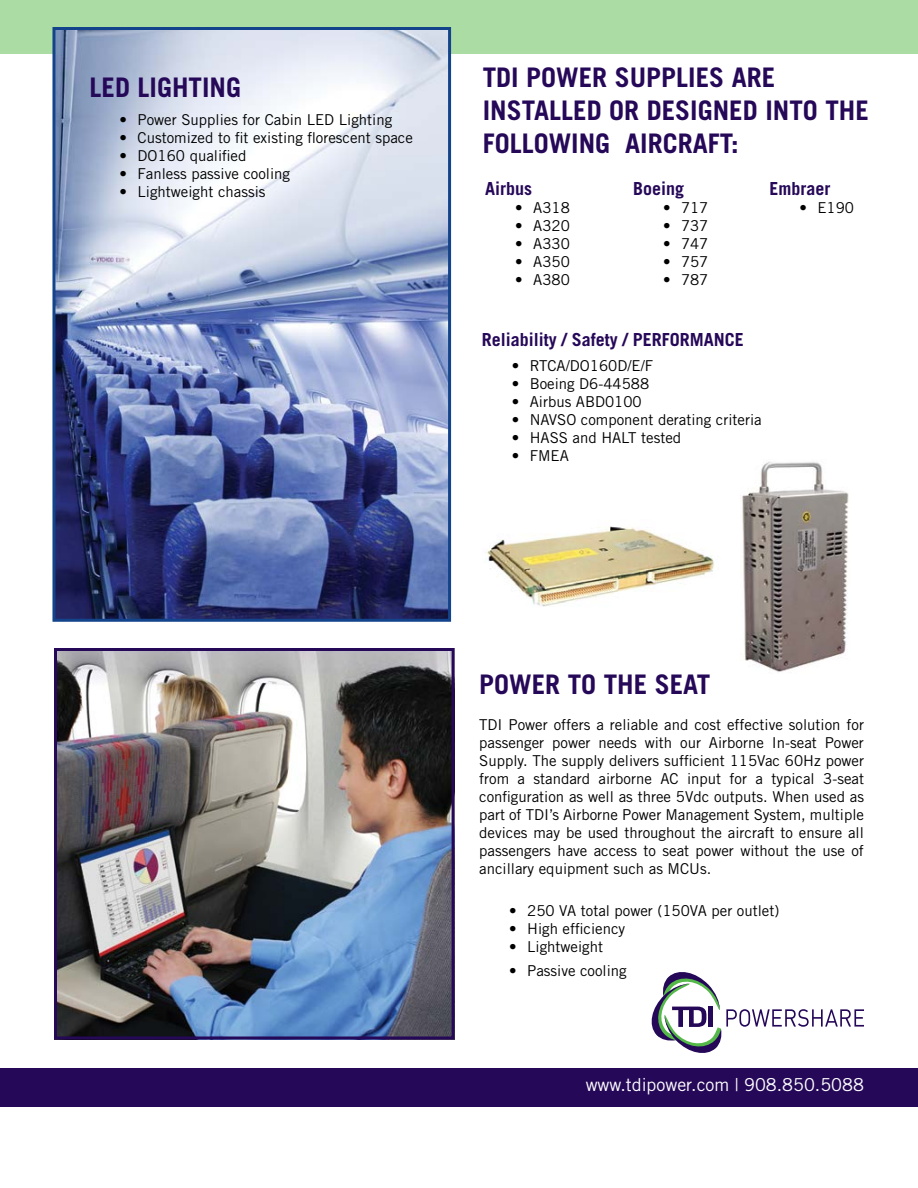
<style>
.page{position:relative;width:918px;height:1188px;background:#fff}
.page>*{position:absolute;margin:0;border:0;box-sizing:border-box;transform-origin:0 0}
.t1{font:700 27px "Trade Gothic LT Std";color:#260859}
.t2{font:700 18px "Trade Gothic LT Std";color:#260859}
.t3{font:17.85px "Trade Gothic LT Std";color:#fff}
.t4{font:15px/18px "Trade Gothic LT Std";color:#000;text-align:justify}
</style>
<div class="page">
<div style="left:0;top:0;width:918px;height:54px;background:#aadca3"></div>
<img style="left:486px;top:526px;width:228px;height:81px">
<img style="left:740px;top:462px;width:109px;height:211px">
<img style="left:58px;top:652px;width:393px;height:384px">
<div style="left:54px;top:648px;width:401px;height:392px;border:3px solid #260859"></div>
<div style="left:0;top:1068px;width:918px;height:38px;background:#260859"></div>
<img style="left:56px;top:31px;width:391px;height:587px">
<div style="left:52px;top:27px;width:399px;height:595px;border:3px solid #13438b"></div>
<svg style="left:651px;top:972px;width:213px;height:81px"></svg>
<hr style="left:708px;top:1007px;width:4px;height:20px;background:#260859">
<h1 class="t1" style="left:90px;top:70px;width:62px">LED LIGHTING</h1>
<p class="t4" style="left:120px;top:111px;width:274px">• Power Supplies for Cabin LED Lighting</p>
<p class="t4" style="left:120px;top:129px;width:295px">• Customized to fit existing florescent space</p>
<p class="t4" style="left:120px;top:147px;width:128px">• DO160 qualified</p>
<p class="t4" style="left:120px;top:165px;width:172px">• Fanless passive cooling</p>
<p class="t4" style="left:120px;top:183px;width:147px">• Lightweight chassis</p>
<h1 class="t1" style="left:483px;top:61px;width:76px">TDI POWER</h1>
<h1 class="t1" style="left:615px;top:61px;width:30px">SUPPLIES</h1>
<h1 class="t1" style="left:732px;top:61px;width:15px">ARE</h1>
<h1 class="t1" style="left:483px;top:94px;width:23px">INSTALLED</h1>
<h1 class="t1" style="left:609px;top:94px;width:53px">OR DESIGNED</h1>
<h1 class="t1" style="left:765px;top:94px;width:14px">INTO</h1>
<h1 class="t1" style="left:825px;top:94px;width:15px">THE</h1>
<h1 class="t1" style="left:483px;top:127px;width:15px">FOLLOWING</h1>
<h1 class="t1" style="left:625px;top:127px;width:29px">AIRCRAFT</h1>
<h1 class="t1" style="left:731px;top:127px;width:9px">:</h1>
<p class="t2" style="left:485px;top:178px;width:48px">AIRBUS</p>
<p class="t4" style="left:515px;top:199px;width:56px">• A318</p>
<p class="t4" style="left:515px;top:217px;width:56px">• A320</p>
<p class="t4" style="left:515px;top:235px;width:56px">• A330</p>
<p class="t4" style="left:515px;top:253px;width:56px">• A350</p>
<p class="t4" style="left:515px;top:271px;width:56px">• A380</p>
<p class="t2" style="left:633px;top:178px;width:53px">BOEING</p>
<p class="t4" style="left:663px;top:198px;width:47px">• 717</p>
<p class="t4" style="left:663px;top:216px;width:47px">• 737</p>
<p class="t4" style="left:663px;top:234px;width:47px">• 747</p>
<p class="t4" style="left:663px;top:252px;width:47px">• 757</p>
<p class="t4" style="left:663px;top:270px;width:47px">• 787</p>
<p class="t2" style="left:770px;top:178px;width:62px">EMBRAER</p>
<p class="t4" style="left:800px;top:198px;width:56px">• E190</p>
<p class="t2" style="left:482px;top:329px;width:264px">RELIABILITY / SAFETY / PERFORMANCE</p>
<p class="t4" style="left:512px;top:357px;width:143px">• RTCA/DO160D/E/F</p>
<p class="t4" style="left:512px;top:375px;width:139px">• Boeing D6-44588</p>
<p class="t4" style="left:512px;top:393px;width:132px">• Airbus ABD0100</p>
<p class="t4" style="left:512px;top:411px;width:252px">• NAVSO component derating criteria</p>
<p class="t4" style="left:512px;top:429px;width:171px">• HASS and HALT tested</p>
<p class="t4" style="left:512px;top:447px;width:59px">• FMEA</p>
<h1 class="t1" style="left:479px;top:668px;width:233px">POWER TO THE SEAT</h1>
<p class="t4" style="left:479px;top:716px;width:386px">TDI Power offers a reliable and cost effective solution for passenger power needs with our Airborne In-seat Power Supply. The supply delivers sufficient 115Vac 60Hz power from a standard airborne AC input for a typical 3-seat configuration as well as three 5Vdc outputs. When used as part of TDI’s Airborne Power Management System, multiple devices may be used throughout the aircraft to ensure all passengers have access to seat power without the use of ancillary equipment such as MCUs.</p>
<p class="t4" style="left:509px;top:902px;width:272px">• 250 VA total power (150VA per outlet)</p>
<p class="t4" style="left:509px;top:920px;width:117px">• High efficiency</p>
<p class="t4" style="left:509px;top:938px;width:95px">• Lightweight</p>
<p class="t4" style="left:509px;top:962px;width:119px">• Passive cooling</p>
<p class="t3" style="left:586px;top:1074px;width:280px">www.tdipower.com | 908.850.5088</p>
</div>
